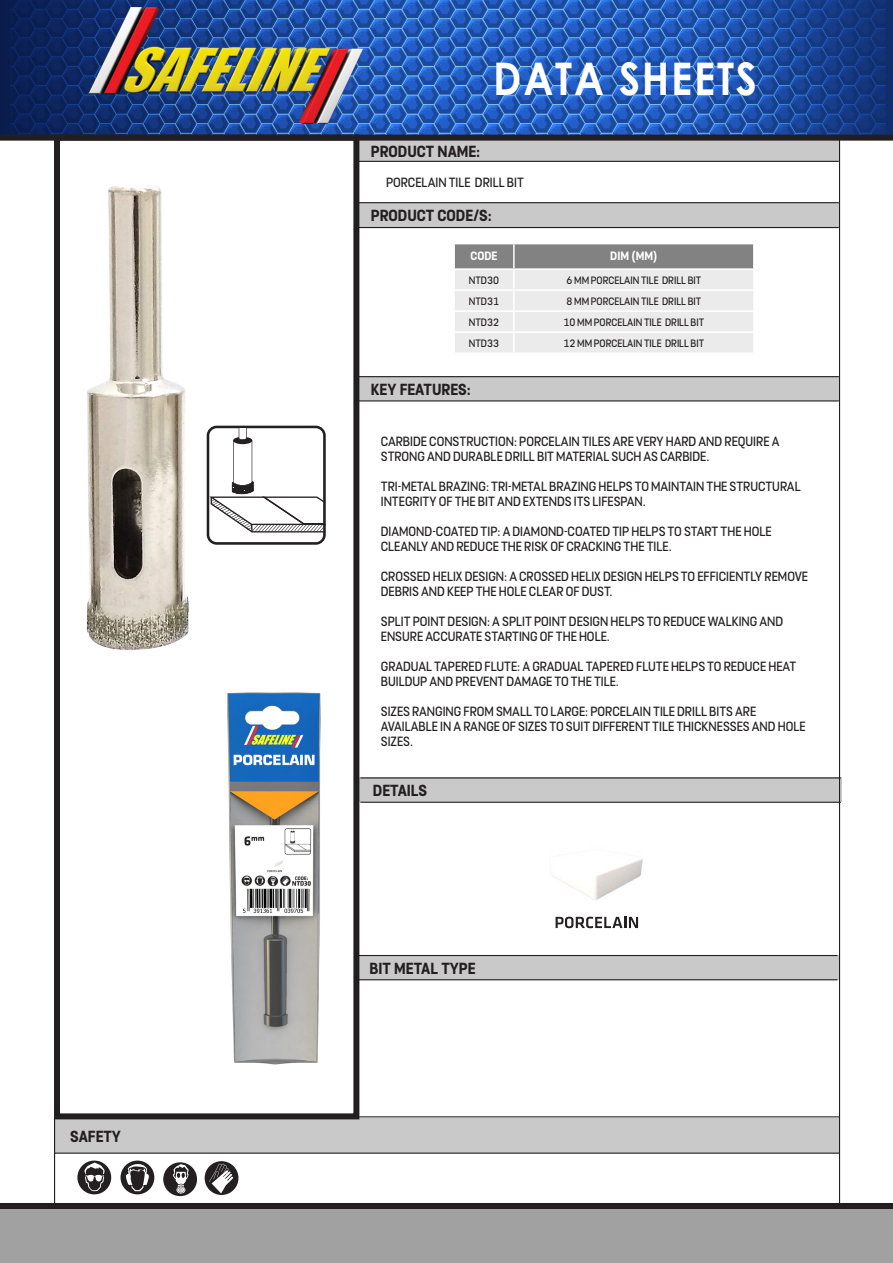
<style>
.page{position:relative;width:893px;height:1263px;background:#fff}
.page>*{position:absolute;margin:0;border:0;box-sizing:border-box;transform-origin:0 0}
.t1{font:700 45px "Century Gothic";letter-spacing:.045em;color:#fff;scale:.9 1}
.t2{font:700 18px "FS Dillon";color:#231f20}
.t3{font:15px/15px "FS Dillon";color:#231f20}
.t4{font:700 13.5px "FS Dillon";color:#fff}
.t5{font:12px "FS Dillon";color:#231f20}
</style>
<div class="page">
<img style="left:0;top:0;width:893px;height:135px">
<div style="left:0;top:1209px;width:893px;height:54px;background:#a1a1a1"></div>
<div style="left:355px;top:955px;width:484px;height:24px;background:#c9c9c9"></div>
<hr style="left:357px;top:955px;width:480px;height:1px;background:#231f20">
<hr style="left:357px;top:979px;width:480px;height:1px;background:#231f20">
<div style="left:358px;top:777px;width:484px;height:25px;background:#c9c9c9"></div>
<hr style="left:360px;top:777px;width:481px;height:1px;background:#231f20">
<hr style="left:360px;top:802px;width:481px;height:1px;background:#231f20">
<div style="left:55px;top:1118px;width:784px;height:34px;background:#c9c9c9"></div>
<hr style="left:54px;top:1116px;width:785px;height:1px;background:#231f20">
<hr style="left:54px;top:1152px;width:785px;height:2px;background:#231f20">
<div style="left:356px;top:138px;width:484px;height:23px;background:#c9c9c9"></div>
<div style="left:356px;top:376px;width:484px;height:24px;background:#c9c9c9"></div>
<div style="left:358px;top:203px;width:481px;height:24px;background:#c9c9c9"></div>
<div style="left:54px;top:135px;width:305px;height:984px;border:6px solid #231f20"></div>
<div style="left:0;top:135px;width:893px;height:6px;background:#231f20"></div>
<div style="left:0;top:1203px;width:893px;height:6px;background:#231f20"></div>
<hr style="left:358px;top:376px;width:481px;height:1px;background:#231f20">
<hr style="left:358px;top:400px;width:481px;height:1px;background:#231f20">
<hr style="left:358px;top:161px;width:481px;height:1px;background:#231f20">
<hr style="left:358px;top:202px;width:481px;height:1px;background:#231f20">
<hr style="left:356px;top:227px;width:483px;height:1px;background:#231f20">
<hr style="left:54px;top:135px;width:1px;height:1074px;background:#231f20">
<hr style="left:839px;top:135px;width:1px;height:1074px;background:#231f20">
<div style="left:163px;top:1162px;width:34px;height:34px;background:#241f21;border-radius:50%"></div>
<div style="left:77px;top:1160px;width:34px;height:34px;background:#241f21;border-radius:50%"></div>
<div style="left:205px;top:1161px;width:33px;height:34px;background:#241f21;border-radius:50%"></div>
<div style="left:121px;top:1160px;width:33px;height:34px;background:#241f21;border-radius:50%"></div>
<svg style="left:84px;top:1162px;width:21px;height:29px"></svg>
<svg style="left:126px;top:1163px;width:23px;height:28px"></svg>
<svg style="left:209px;top:1163px;width:24px;height:30px"></svg>
<svg style="left:173px;top:1164px;width:16px;height:29px"></svg>
<svg style="left:454px;top:244px;width:300px;height:108px;background:#d5d5d5"></svg>
<img style="left:227px;top:692px;width:94px;height:373px">
<img style="left:86px;top:185px;width:103px;height:465px">
<img style="left:552px;top:859px;width:91px;height:70px">
<svg style="left:556px;top:917px;width:82px;height:11px"></svg>
<svg style="left:207px;top:426px;width:119px;height:119px"></svg>
<p class="t2" style="left:70px;top:1123px;width:52px">SAFETY</p>
<h1 class="t1" style="left:493px;top:44px;width:294px">DATA SHEETS</h1>
<p class="t2" style="left:371px;top:138px;width:111px">PRODUCT NAME:</p>
<p class="t3" style="left:386px;top:174px;width:139px">PORCELAIN TILE DRILL BIT</p>
<p class="t2" style="left:371px;top:202px;width:123px">PRODUCT CODE/S:</p>
<p class="t4" style="left:471px;top:246px;width:28px">CODE</p>
<p class="t4" style="left:610px;top:246px;width:49px">DIM (MM)</p>
<p class="t5" style="left:469px;top:273px;width:32px">NTD30</p>
<p class="t5" style="left:566px;top:273px;width:136px">6 MM PORCELAIN TILE DRILL BIT</p>
<p class="t5" style="left:469px;top:294px;width:32px">NTD31</p>
<p class="t5" style="left:566px;top:294px;width:136px">8 MM PORCELAIN TILE DRILL BIT</p>
<p class="t5" style="left:469px;top:315px;width:32px">NTD32</p>
<p class="t5" style="left:563px;top:315px;width:142px">10 MM PORCELAIN TILE DRILL BIT</p>
<p class="t5" style="left:469px;top:336px;width:32px">NTD33</p>
<p class="t5" style="left:563px;top:336px;width:142px">12 MM PORCELAIN TILE DRILL BIT</p>
<p class="t2" style="left:371px;top:376px;width:101px">KEY FEATURES:</p>
<p class="t3" style="left:381px;top:433px;width:400px">CARBIDE CONSTRUCTION: PORCELAIN TILES ARE VERY HARD AND REQUIRE A<br>STRONG AND DURABLE DRILL BIT MATERIAL SUCH AS CARBIDE.</p>
<p class="t3" style="left:381px;top:478px;width:421px">TRI-METAL BRAZING: TRI-METAL BRAZING HELPS TO MAINTAIN THE STRUCTURAL<br>INTEGRITY OF THE BIT AND EXTENDS ITS LIFESPAN.</p>
<p class="t3" style="left:381px;top:523px;width:392px">DIAMOND-COATED TIP: A DIAMOND-COATED TIP HELPS TO START THE HOLE<br>CLEANLY AND REDUCE THE RISK OF CRACKING THE TILE.</p>
<p class="t3" style="left:381px;top:568px;width:429px">CROSSED HELIX DESIGN: A CROSSED HELIX DESIGN HELPS TO EFFICIENTLY REMOVE<br>DEBRIS AND KEEP THE HOLE CLEAR OF DUST.</p>
<p class="t3" style="left:381px;top:613px;width:404px">SPLIT POINT DESIGN: A SPLIT POINT DESIGN HELPS TO REDUCE WALKING AND<br>ENSURE ACCURATE STARTING OF THE HOLE.</p>
<p class="t3" style="left:381px;top:658px;width:417px">GRADUAL TAPERED FLUTE: A GRADUAL TAPERED FLUTE HELPS TO REDUCE HEAT<br>BUILDUP AND PREVENT DAMAGE TO THE TILE.</p>
<p class="t3" style="left:381px;top:703px;width:426px">SIZES RANGING FROM SMALL TO LARGE: PORCELAIN TILE DRILL BITS ARE<br>AVAILABLE IN A RANGE OF SIZES TO SUIT DIFFERENT TILE THICKNESSES AND HOLE<br>SIZES.</p>
<p class="t2" style="left:373px;top:778px;width:56px">DETAILS</p>
<p class="t2" style="left:370px;top:955px;width:107px">BIT METAL TYPE</p>
</div>
